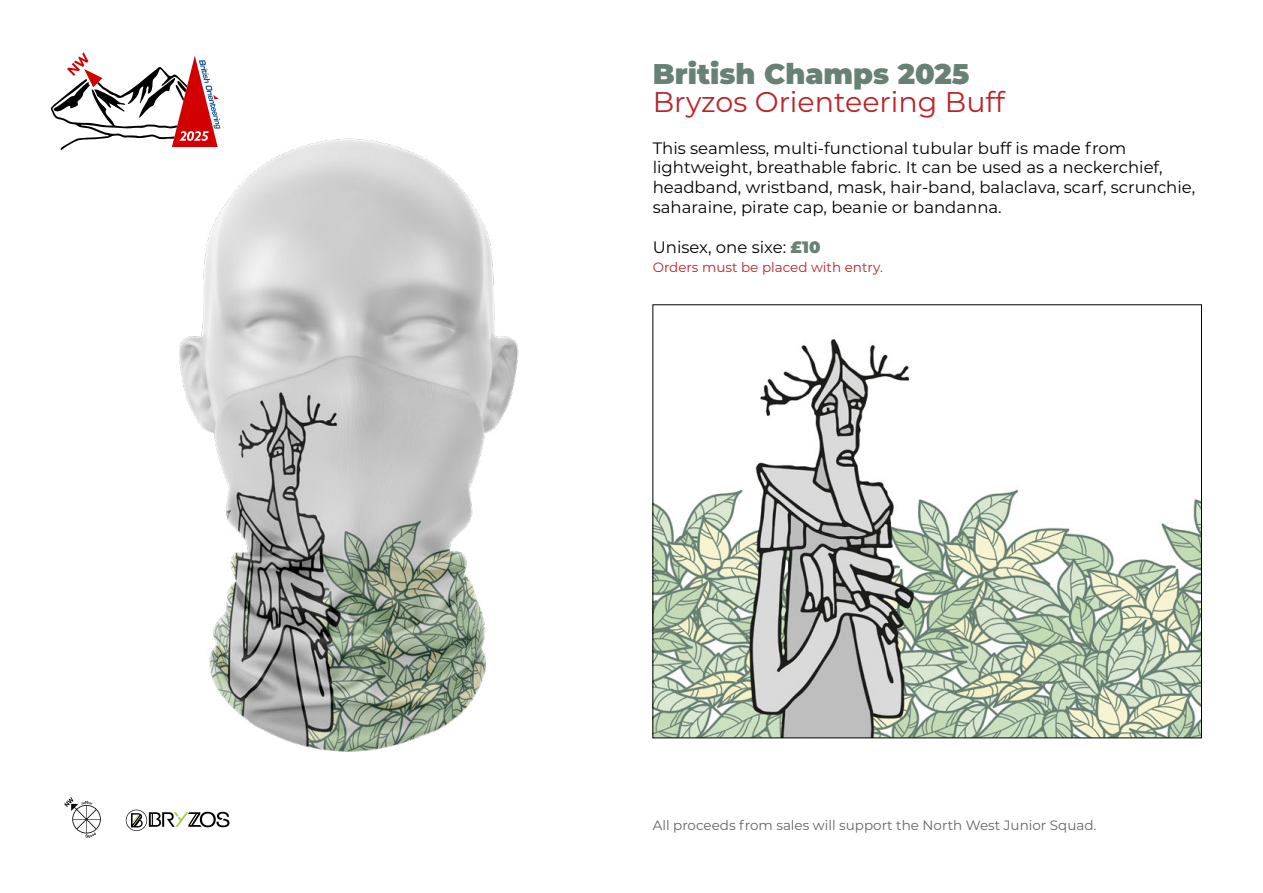
<style>
.page{position:relative;width:1263px;height:893px;background:#fff}
.page>*{position:absolute;margin:0;border:0;box-sizing:border-box;transform-origin:0 0}
.t1{font:28.5px "Montserrat";color:#bc2327}
.t2{font:900 28.5px "Montserrat";color:#678174}
.t3{font:16.5px/19.8px "Montserrat";color:#000}
.t4{font:13.5px "Montserrat";color:#636466}
.t5{font:13.5px "Montserrat";color:#bc2327}
.s1{font-weight:900;color:#678174}
</style>
<div class="page">
<img style="left:179px;top:127px;width:340px;height:625px">
<img style="left:655px;top:339px;width:545px;height:397px">
<svg style="left:126px;top:810px;width:103px;height:21px"></svg>
<svg style="left:64px;top:797px;width:37px;height:41px"></svg>
<svg style="left:51px;top:52px;width:169px;height:98px"></svg>
<h1 class="t2" style="left:653px;top:52px;width:318px">British Champs 2025</h1>
<h1 class="t1" style="left:653px;top:82px;width:354px">Bryzos Orienteering Buff</h1>
<p class="t3" style="left:653px;top:137px;width:544px">This seamless, multi-functional tubular buff is made from lightweight, breathable fabric. It can be used as a neckerchief, headband, wristband, mask, hair-band, balaclava, scarf, scrunchie, saharaine, pirate cap, beanie or bandanna.</p>
<p class="t3" style="left:653px;top:236px;width:169px">Unisex, one sixe: <span class="s1">£10</span></p>
<p class="t5" style="left:653px;top:258px;width:232px">Orders must be placed with entry.</p>
<p class="t4" style="left:653px;top:816px;width:445px">All proceeds from sales will support the North West Junior Squad.</p>
</div>
